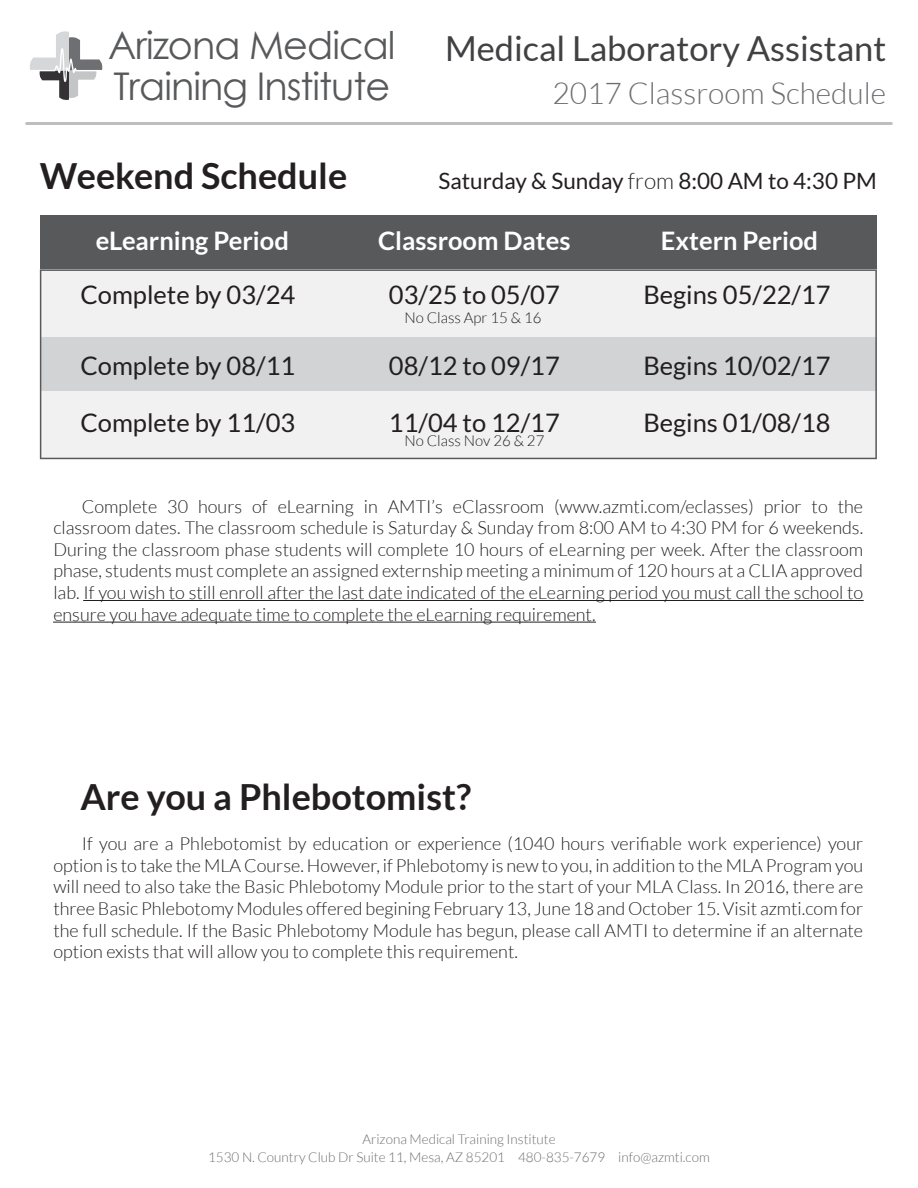
<style>
.page{position:relative;width:918px;height:1188px;background:#fff}
.page>*{position:absolute;margin:0;border:0;box-sizing:border-box;transform-origin:0 0}
.t1{font:38.25px/40.3px "Century Gothic";letter-spacing:-.025em;color:#58595b}
.t2{font:700 36px "Lato";color:#231f20}
.t3{font:34.5px "Lato";color:#414042}
.t4{font:300 30px "Lato";color:#6d6e71}
.t5{font:25.5px "Lato";color:#231f20}
.t6{font:700 25.5px "Lato";color:#fff}
.t7{font:22.5px "Lato";color:#231f20}
.t8{font:300 18px/21.6px "Lato";color:#231f20;text-align:justify}
.t9{font:300 15px "Lato";color:#231f20}
.t10{font:300 13.5px "Lato";color:#6d6e71}
.s1{font-weight:300}
</style>
<div class="page">
<hr style="left:27px;top:122px;width:864px;height:3px;background:#bcbec0">
<svg style="left:30px;top:31px;width:73px;height:69px"></svg>
<div style="left:40px;top:215px;width:279px;height:54px;background:#58595b"></div>
<div style="left:319px;top:215px;width:279px;height:54px;background:#58595b"></div>
<div style="left:598px;top:215px;width:279px;height:54px;background:#58595b"></div>
<hr style="left:83px;top:600px;width:780px;height:1px;background:#231f20">
<hr style="left:53px;top:622px;width:543px;height:1px;background:#231f20">
<svg style="left:40px;top:269px;width:837px;height:190px;fill:#f1f1f2"></svg>
<h1 class="t1" style="left:108px;top:25px;width:289px">Arizona Medical<br>Training Institute</h1>
<h3 class="t3" style="left:445px;top:29px;width:443px">Medical Laboratory Assistant</h3>
<h3 class="t4" style="left:552px;top:77px;width:335px">2017 Classroom Schedule</h3>
<h2 class="t2" style="left:40px;top:155px;width:309px">Weekend Schedule</h2>
<p class="t7" style="left:439px;top:168px;width:440px">Saturday &amp; Sunday <span class="s1">from</span> 8:00 AM to 4:30 PM</p>
<h3 class="t6" style="left:96px;top:227px;width:195px">eLearning Period</h3>
<h3 class="t5" style="left:80px;top:281px;width:216px">Complete by 03/24</h3>
<h3 class="t5" style="left:389px;top:281px;width:172px">03/25 to 05/07</h3>
<h3 class="t5" style="left:643px;top:281px;width:189px">Begins 05/22/17</h3>
<h3 class="t6" style="left:378px;top:227px;width:194px">Classroom Dates</h3>
<h3 class="t6" style="left:661px;top:227px;width:159px">Extern Period</h3>
<p class="t9" style="left:404px;top:310px;width:139px">No Class Apr 15 &amp; 16</p>
<h3 class="t5" style="left:80px;top:352px;width:216px">Complete by 08/11</h3>
<h3 class="t5" style="left:389px;top:352px;width:172px">08/12 to 09/17</h3>
<h3 class="t5" style="left:643px;top:352px;width:189px">Begins 10/02/17</h3>
<h3 class="t5" style="left:80px;top:409px;width:216px">Complete by 11/03</h3>
<h3 class="t5" style="left:389px;top:409px;width:172px">11/04 to 12/17</h3>
<h3 class="t5" style="left:643px;top:409px;width:189px">Begins 01/08/18</h3>
<p class="t9" style="left:404px;top:432px;width:142px">No Class Nov 26 &amp; 27</p>
<p class="t8" style="left:53px;top:495px;width:811px;text-indent:28px">Complete 30 hours of eLearning in AMTI’s eClassroom (www.azmti.com/eclasses) prior to the classroom dates. The classroom schedule is Saturday &amp; Sunday from 8:00 AM to 4:30 PM for 6 weekends.<br>During the classroom phase students will complete 10 hours of eLearning per week. After the classroom phase, students must complete an assigned externship meeting a minimum of 120 hours at a CLIA approved lab. If you wish to still enroll after the last date indicated of the eLearning period you must call the school to ensure you have adequate time to complete the eLearning requirement.</p>
<h2 class="t2" style="left:80px;top:776px;width:392px">Are you a Phlebotomist?</h2>
<p class="t8" style="left:53px;top:833px;width:811px;text-indent:28px">If you are a Phlebotomist by education or experience (1040 hours verifiable work experience) your option is to take the MLA Course. However, if Phlebotomy is new to you, in addition to the MLA Program you will need to also take the Basic Phlebotomy Module prior to the start of your MLA Class. In 2016, there are three Basic Phlebotomy Modules offered begining February 13, June 18 and October 15. Visit azmti.com for the full schedule. If the Basic Phlebotomy Module has begun, please call AMTI to determine if an alternate option exists that will allow you to complete this requirement.</p>
<p class="t10" style="left:362px;top:1132px;width:195px">Arizona Medical Training Institute</p>
<p class="t10" style="left:208px;top:1150px;width:503px">1530 N. Country Club Dr Suite 11, Mesa, AZ 85201 480-835-7679 info@azmti.com</p>
</div>
